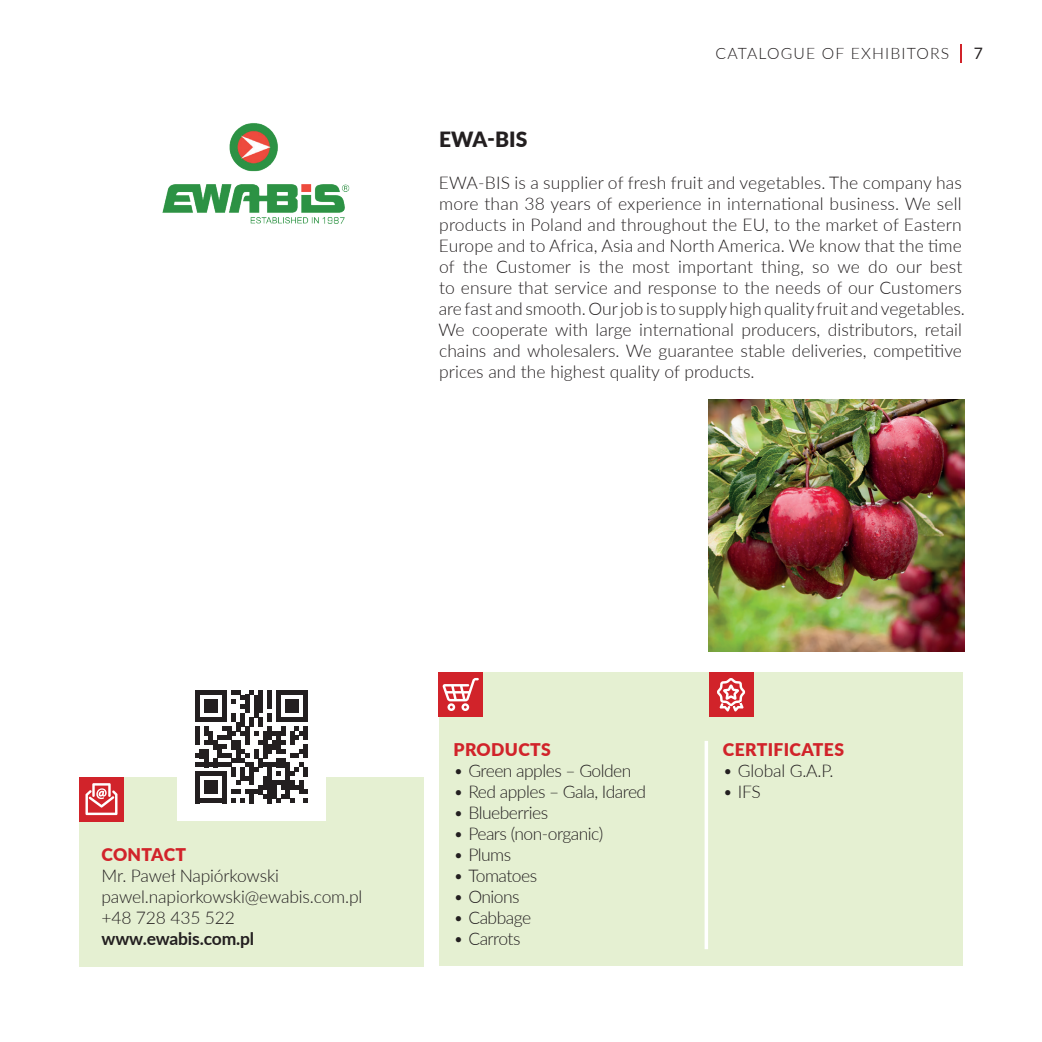
<style>
.page{position:relative;width:1042px;height:1042px;background:#fff}
.page>*{position:absolute;margin:0;border:0;box-sizing:border-box;transform-origin:0 0}
.t1{font:900 21px "Lato";color:#231f20}
.t2{font:300 17.5px/21px "Lato";color:#231f20}
.t3{font:300 17.5px "Lato";letter-spacing:-.03em;color:#231f20}
.t4{font:900 17.5px "Lato";letter-spacing:.02em;color:#d1232a}
.t5{font:700 17.5px "Lato";letter-spacing:-.01em;color:#231f20}
.t6{font:300 15.75px "Lato";letter-spacing:.075em;color:#231f20}
.t7{font:15.75px "Lato";color:#231f20}
</style>
<div class="page">
<div style="left:79px;top:777px;width:345px;height:189px;background:#e5f0d2"></div>
<div style="left:439px;top:672px;width:523px;height:294px;background:#e5f0d2"></div>
<svg style="left:704px;top:741px;width:4px;height:208px"></svg>
<div style="left:177px;top:672px;width:149px;height:149px;background:#fff"></div>
<svg style="left:195px;top:690px;width:113px;height:113px"></svg>
<div style="left:709px;top:672px;width:44px;height:44px;background:#d1232a"></div>
<div style="left:79px;top:777px;width:45px;height:44px;background:#d1232a"></div>
<div style="left:439px;top:672px;width:44px;height:44px;background:#d1232a"></div>
<svg style="left:442px;top:678px;width:37px;height:33px"></svg>
<svg style="left:717px;top:678px;width:28px;height:33px"></svg>
<svg style="left:85px;top:783px;width:32px;height:32px"></svg>
<img style="left:162px;top:123px;width:188px;height:101px">
<img style="left:708px;top:399px;width:256px;height:252px">
<svg style="left:961px;top:45px;width:1px;height:18px"></svg>
<p class="t6" style="left:715px;top:42px;width:235px">CATALOGUE OF EXHIBITORS</p>
<p class="t7" style="left:974px;top:42px;width:11px">7</p>
<p class="t1" style="left:439px;top:124px;width:90px">EWA-BIS</p>
<p class="t2" style="left:438px;top:172px;width:528px">EWA-BIS is a supplier of fresh fruit and vegetables. The company has more than 38 years of experience in international business. We sell products in Poland and throughout the EU, to the market of Eastern Europe and to Africa, Asia and North America. We know that the time of the Customer is the most important thing, so we do our best to ensure that service and response to the needs of our Customers are fast and smooth. Our job is to supply high quality fruit and vegetables.<br>We cooperate with large international producers, distributors, retail chains and wholesalers. We guarantee stable deliveries, competitive prices and the highest quality of products.</p>
<p class="t4" style="left:101px;top:841px;width:86px">CONTACT</p>
<p class="t2" style="left:101px;top:865px;width:262px">Mr. Paweł Napiórkowski pawel.napiorkowski@ewabis.com.pl +48 728 435 522</p>
<p class="t5" style="left:101px;top:926px;width:154px">www.ewabis.com.pl</p>
<p class="t4" style="left:453px;top:736px;width:99px">PRODUCTS</p>
<p class="t3" style="left:453px;top:759px;width:179px">• Green apples – Golden</p>
<p class="t3" style="left:453px;top:780px;width:194px">• Red apples – Gala, Idared</p>
<p class="t3" style="left:453px;top:801px;width:96px">• Blueberries</p>
<p class="t3" style="left:453px;top:822px;width:151px">• Pears (non-organic)</p>
<p class="t2" style="left:453px;top:844px;width:59px">• Plums</p>
<p class="t3" style="left:453px;top:864px;width:85px">• Tomatoes</p>
<p class="t2" style="left:453px;top:886px;width:68px">• Onions</p>
<p class="t3" style="left:453px;top:906px;width:79px">• Cabbage</p>
<p class="t3" style="left:453px;top:927px;width:68px">• Carrots</p>
<p class="t4" style="left:723px;top:736px;width:123px">CERTIFICATES</p>
<p class="t2" style="left:723px;top:760px;width:112px">• Global G.A.P.</p>
<p class="t2" style="left:723px;top:781px;width:39px">• IFS</p>
</div>
